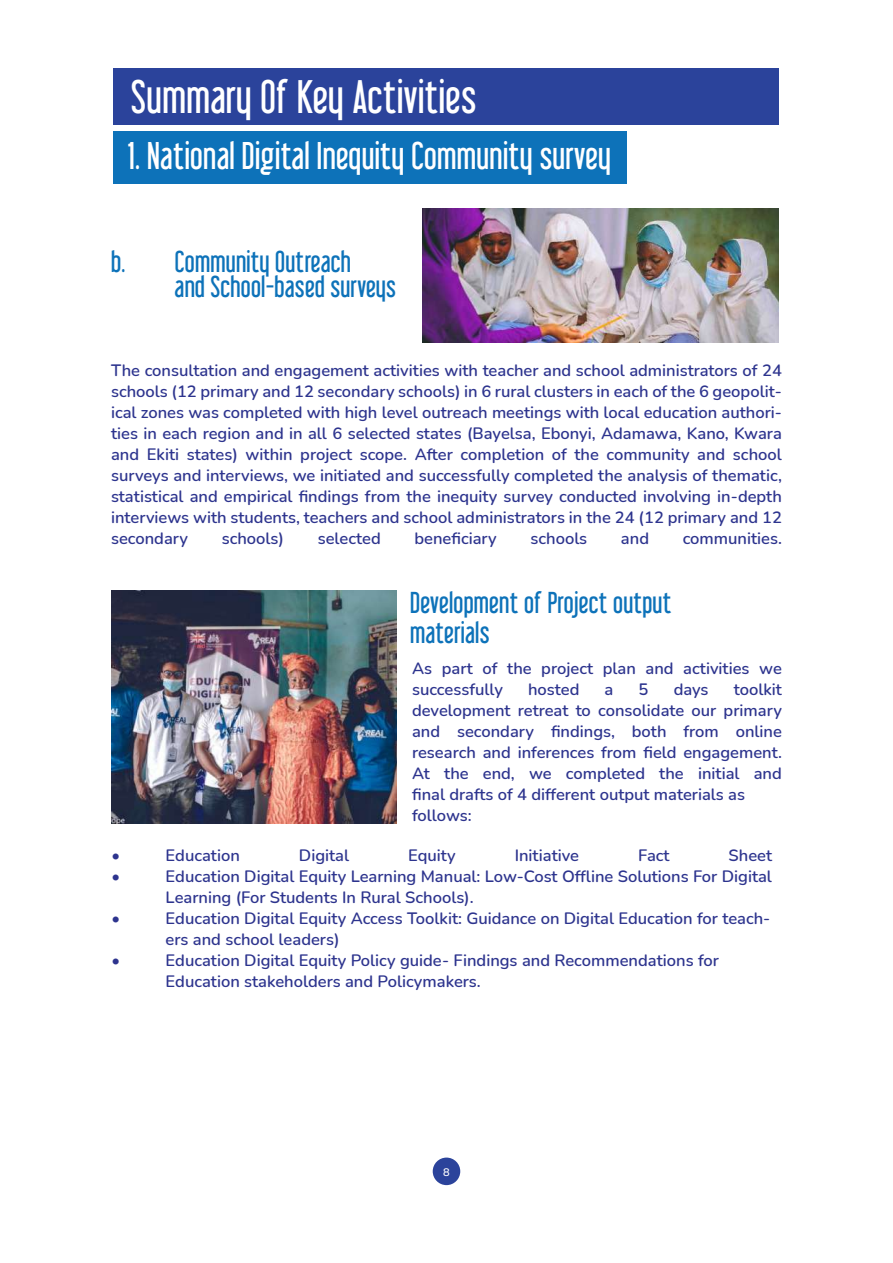
<style>
.page{position:relative;width:893px;height:1263px;background:#fff}
.page>*{position:absolute;margin:0;border:0;box-sizing:border-box;transform-origin:0 0}
.t1{font:42px "Libel Suit";letter-spacing:.01em;color:#fff}
.t2{font:34.5px "Libel Suit";letter-spacing:.01em;color:#fff}
.t3{font:27px/25.5px "Libel Suit";letter-spacing:.01em;color:#0d72b9}
.t4{font:600 16.5px/21px "Nunito";color:#2d348e}
.t5{font:600 10.95px "Nunito";color:#fff}
</style>
<div class="page">
<div style="left:433px;top:1157px;width:27px;height:28px;background:#2b439b;border-radius:50%"></div>
<div style="left:113px;top:69px;width:666px;height:56px;background:#2b439b"></div>
<div style="left:113px;top:131px;width:514px;height:52px;background:#0d72b9"></div>
<img style="left:112px;top:590px;width:284px;height:233px">
<img style="left:423px;top:208px;width:356px;height:135px">
<h1 class="t1" style="left:131px;top:72px;width:347px">Summary Of Key Activities</h1>
<h2 class="t2" style="left:128px;top:135px;width:484px">1. National Digital Inequity Community survey</h2>
<h3 class="t3" style="left:175px;top:249px;width:223px;text-indent:-64px">b. Community Outreach<br>and School-based surveys</h3>
<p class="t4" style="left:111px;top:359px;width:672px;text-align:justify">The consultation and engagement activities with teacher and school administrators of 24 schools (12 primary and 12 secondary schools) in 6 rural clusters in each of the 6 geopolit&shy;ical zones was completed with high level outreach meetings with local education authori&shy;ties in each region and in all 6 selected states (Bayelsa, Ebonyi, Adamawa, Kano, Kwara and Ekiti states) within project scope. After completion of the community and school surveys and interviews, we initiated and successfully completed the analysis of thematic, statistical and empirical findings from the inequity survey conducted involving in-depth interviews with students, teachers and school administrators in the 24 (12 primary and 12 secondary</p>
<p class="t4" style="left:222px;top:527px;width:64px">schools)</p>
<p class="t4" style="left:318px;top:527px;width:64px">selected</p>
<p class="t4" style="left:414px;top:527px;width:84px">beneficiary</p>
<p class="t4" style="left:530px;top:527px;width:58px">schools</p>
<p class="t4" style="left:621px;top:527px;width:30px">and</p>
<p class="t4" style="left:683px;top:527px;width:101px">communities.</p>
<h3 class="t3" style="left:410px;top:587px;width:263px;line-height:30px">Development of Project output materials</h3>
<p class="t4" style="left:412px;top:657px;width:371px">As part of the project plan and activities we successfully</p>
<p class="t4" style="left:412px;top:678px;width:371px;text-indent:322px">toolkit development retreat to consolidate our primary and secondary findings, both from online research and inferences from field engagement.<br>At the end, we completed the initial and final drafts of 4 different output materials as follows:</p>
<p class="t4" style="left:528px;top:678px;width:53px">hosted</p>
<p class="t4" style="left:605px;top:678px;width:10px">a</p>
<p class="t4" style="left:639px;top:678px;width:11px">5</p>
<p class="t4" style="left:674px;top:678px;width:36px">days</p>
<p class="t4" style="left:112px;top:844px;width:10px">•</p>
<p class="t4" style="left:166px;top:844px;width:76px">Education</p>
<p class="t4" style="left:299px;top:844px;width:52px">Digital</p>
<p class="t4" style="left:408px;top:844px;width:49px">Equity</p>
<p class="t4" style="left:515px;top:844px;width:66px">Initiative</p>
<p class="t4" style="left:638px;top:844px;width:33px">Fact</p>
<p class="t4" style="left:729px;top:844px;width:45px">Sheet</p>
<p class="t4" style="left:112px;top:865px;width:10px">•</p>
<p class="t4" style="left:166px;top:865px;width:608px">Education Digital Equity Learning Manual: Low-Cost Offline Solutions For Digital<br>Learning (For Students In Rural Schools).</p>
<p class="t4" style="left:112px;top:907px;width:10px">•</p>
<p class="t4" style="left:166px;top:907px;width:606px">Education Digital Equity Access Toolkit: Guidance on Digital Education for teach&shy;ers and school leaders)</p>
<p class="t4" style="left:112px;top:949px;width:10px">•</p>
<p class="t4" style="left:166px;top:949px;width:555px">Education Digital Equity Policy guide- Findings and Recommendations for<br>Education stakeholders and Policymakers.</p>
<p class="t5" style="left:443px;top:1164px;width:8px">8</p>
</div>
